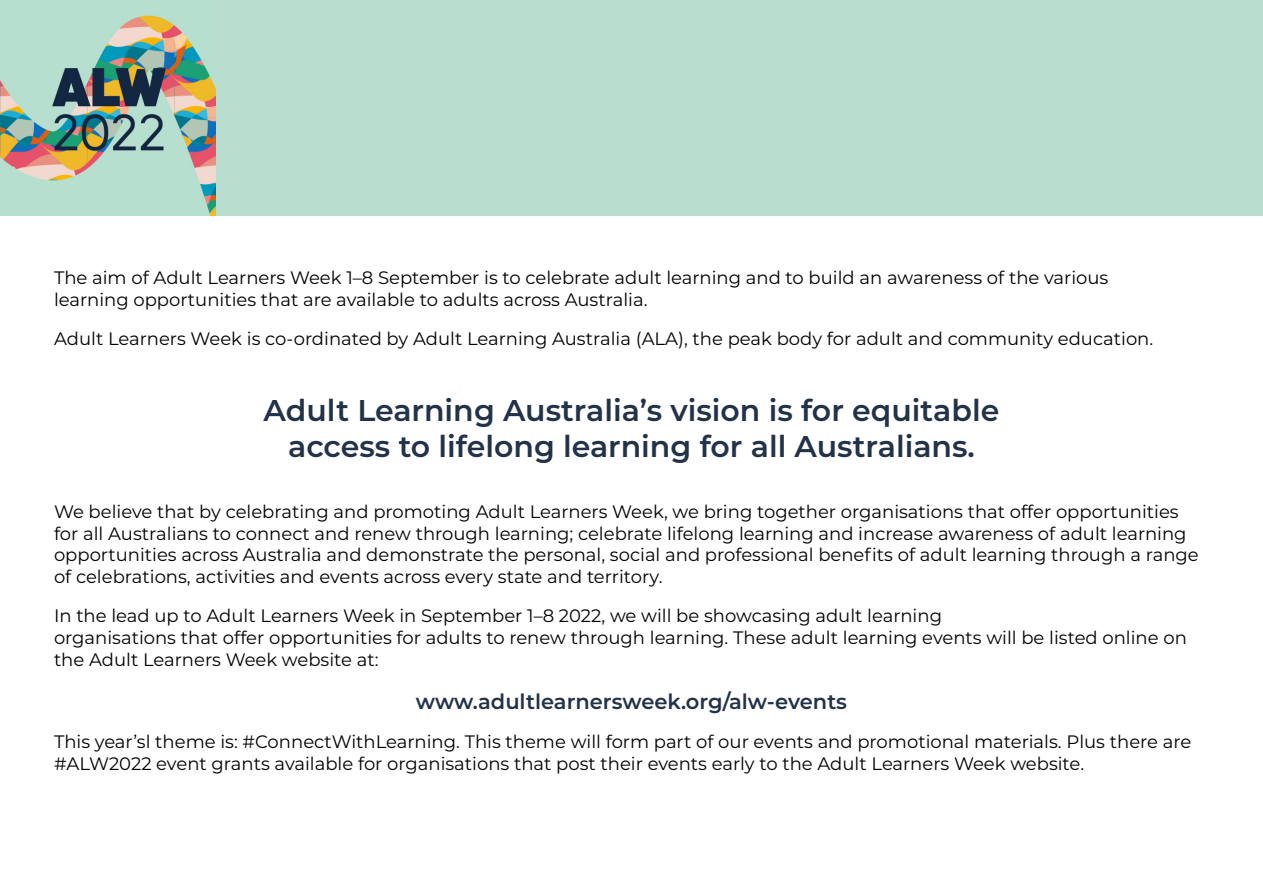
<style>
.page{position:relative;width:1263px;height:893px;background:#fff}
.page>*{position:absolute;margin:0;border:0;box-sizing:border-box;transform-origin:0 0}
.t1{font:600 30px/36px "Montserrat";color:#223248;text-align:center}
.t2{font:600 21px "Montserrat";color:#223248}
.t3{font:18px/21.6px "Montserrat";color:#000}
</style>
<div class="page">
<div style="left:214px;top:0;width:1049px;height:215px;background:#b9ded0"></div>
<img style="left:0;top:0;width:215px;height:215px">
<p class="t3" style="left:54px;top:266px;width:1056px">The aim of Adult Learners Week 1–8 September is to celebrate adult learning and to build an awareness of the various learning opportunities that are available to adults across Australia.</p>
<p class="t3" style="left:54px;top:327px;width:1101px">Adult Learners Week is co-ordinated by Adult Learning Australia (ALA), the peak body for adult and community education.</p>
<p class="t1" style="left:264px;top:391px;width:737px">Adult Learning Australia’s vision is for equitable access to lifelong learning for all Australians.</p>
<p class="t3" style="left:54px;top:500px;width:1146px">We believe that by celebrating and promoting Adult Learners Week, we bring together organisations that offer opportunities for all Australians to connect and renew through learning; celebrate lifelong learning and increase awareness of adult learning opportunities across Australia and demonstrate the personal, social and professional benefits of adult learning through a range of celebrations, activities and events across every state and territory.</p>
<p class="t3" style="left:54px;top:604px;width:1134px">In the lead up to Adult Learners Week in September 1–8 2022, we will be showcasing adult learning<br>organisations that offer opportunities for adults to renew through learning. These adult learning events will be listed online on the Adult Learners Week website at:</p>
<p class="t2" style="left:416px;top:686px;width:433px">www.adultlearnersweek.org/alw-events</p>
<p class="t3" style="left:54px;top:730px;width:1139px">This year’sl theme is: #ConnectWithLearning. This theme will form part of our events and promotional materials. Plus there are #ALW2022 event grants available for organisations that post their events early to the Adult Learners Week website.</p>
</div>
